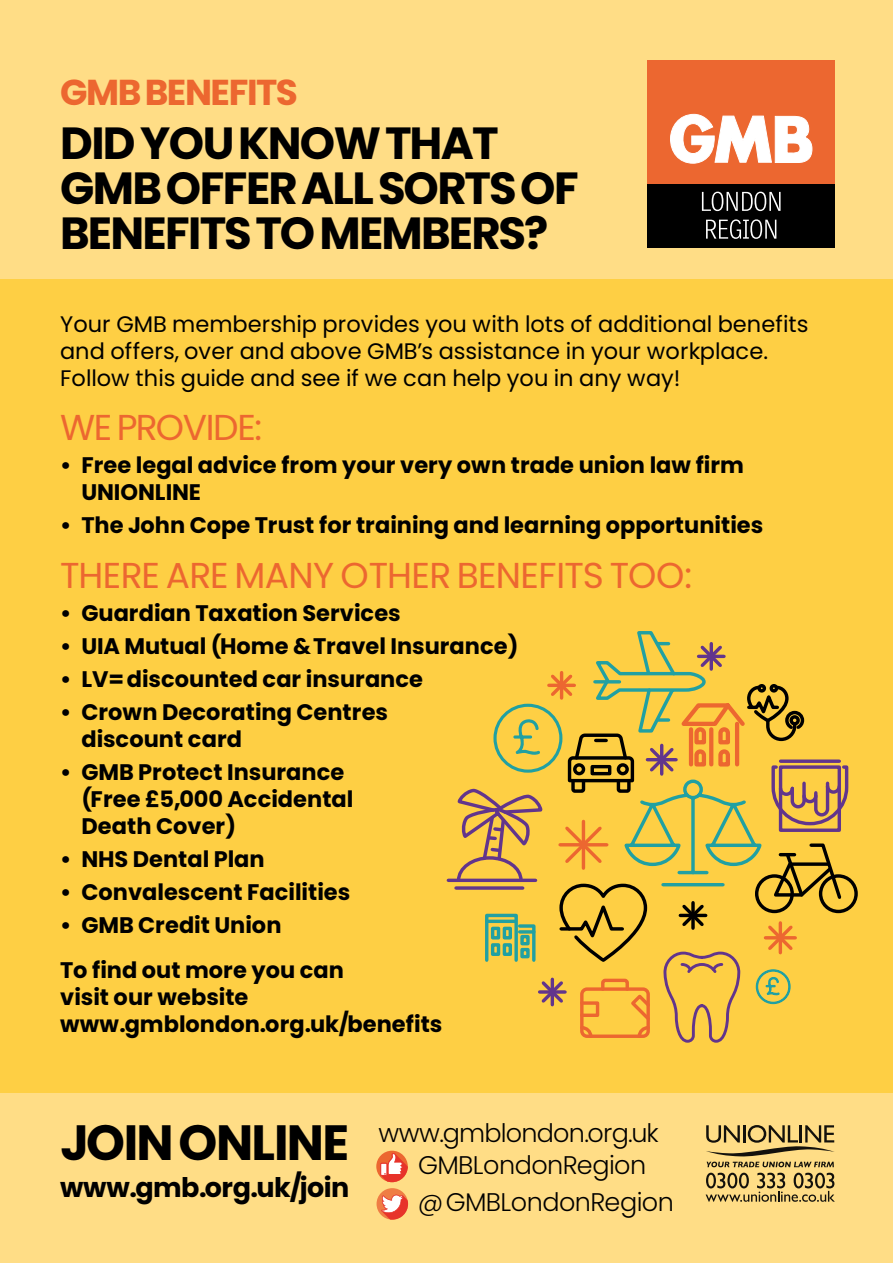
<style>
.page{position:relative;width:893px;height:1263px;background:#fecf44}
.page>*{position:absolute;margin:0;border:0;box-sizing:border-box;transform-origin:0 0}
.t1{font:700 49.5px "Poppins";letter-spacing:-.035em;color:#000}
.t2{font:700 45px/45px "Poppins";letter-spacing:-.04em;color:#000}
.t3{font:36px "Poppins";color:#ec6730}
.t4{font:700 36px "Poppins";letter-spacing:-.04em;color:#ec6730}
.t5{font:700 27px "Poppins";letter-spacing:-.02em;color:#000}
.t6{font:300 25.5px/31.2px "Poppins";letter-spacing:-.025em;color:#000}
.t7{font:700 22.5px/27px "Poppins";color:#000}
.t8{font:22.5px/27px "Poppins";letter-spacing:.005em;color:#000}
</style>
<div class="page">
<div style="left:0;top:0;width:893px;height:279px;background:#ffdd86"></div>
<div style="left:647px;top:60px;width:188px;height:188px;background:#ec6730"></div>
<svg style="left:670px;top:114px;width:142px;height:49px"></svg>
<div style="left:647px;top:184px;width:188px;height:64px;background:#000"></div>
<svg style="left:706px;top:219px;width:70px;height:20px"></svg>
<svg style="left:702px;top:192px;width:78px;height:19px"></svg>
<div style="left:0;top:1093px;width:893px;height:170px;background:#ffdd86"></div>
<svg style="left:706px;top:1125px;width:129px;height:42px"></svg>
<svg style="left:706px;top:1173px;width:129px;height:29px"></svg>
<div style="left:376px;top:1151px;width:32px;height:31px;background:#ec6730;border-radius:50%"></div>
<svg style="left:380px;top:1151px;width:28px;height:31px"></svg>
<div style="left:377px;top:1188px;width:31px;height:32px;background:#ef7d44;border-radius:50%"></div>
<svg style="left:381px;top:1195px;width:27px;height:25px"></svg>
<div style="left:819px;top:874px;width:39px;height:39px;border:3px solid #000;border-radius:50%"></div>
<hr style="left:448px;top:879px;width:88px;height:3px;background:#62358c">
<svg style="left:455px;top:631px;width:395px;height:412px"></svg>
<h3 class="t4" style="left:60px;top:72px;width:239px">GMBBENEFITS</h3>
<h2 class="t2" style="left:60px;top:121px;width:520px">DIDYOUKNOWTHAT<br>GMBOFFERALLSORTSOF<br>BENEFITSTOMEMBERS?</h2>
<p class="t8" style="left:60px;top:311px;width:750px">Your GMB membership provides you with lots of additional benefits and offers, over and above GMB’s assistance in your workplace.<br>Follow this guide and see if we can help you in any way!</p>
<h3 class="t3" style="left:60px;top:406px;width:204px">WE PROVIDE:</h3>
<p class="t7" style="left:81px;top:452px;width:664px;text-indent:-21px">• Free legal advice from your very own trade union law firm<br>UNIONLINE</p>
<p class="t7" style="left:60px;top:512px;width:705px">• The John Cope Trust for training and learning opportunities</p>
<h3 class="t3" style="left:60px;top:554px;width:633px">THERE ARE MANY OTHER BENEFITS TOO:</h3>
<p class="t7" style="left:60px;top:599px;width:342px">• Guardian Taxation Services</p>
<p class="t7" style="left:60px;top:632px;width:460px">• UIA Mutual (Home &amp;Travel Insurance)</p>
<p class="t7" style="left:60px;top:665px;width:364px">• LV=discounted car insurance</p>
<p class="t7" style="left:81px;top:698px;width:308px;text-indent:-21px">• Crown Decorating Centres discount card</p>
<p class="t7" style="left:81px;top:758px;width:274px;text-indent:-21px">• GMB Protect Insurance (Free £5,000 Accidental<br>Death Cover)</p>
<p class="t7" style="left:60px;top:845px;width:206px">• NHS Dental Plan</p>
<p class="t7" style="left:60px;top:878px;width:292px">• Convalescent Facilities</p>
<p class="t7" style="left:60px;top:902px;width:285px;line-height:45px">• GMB Credit Union<br>To find out more you can</p>
<p class="t7" style="left:60px;top:983px;width:384px">visit our website www.gmblondon.org.uk/benefits</p>
<h1 class="t1" style="left:60px;top:1114px;width:290px">JOINONLINE</h1>
<p class="t5" style="left:60px;top:1172px;width:291px">www.gmb.org.uk/join</p>
<p class="t6" style="left:418px;top:1118px;width:242px;text-indent:-39px">www.gmblondon.org.uk<br>GMBLondonRegion</p>
<p class="t6" style="left:418px;top:1187px;width:257px">@GMBLondonRegion</p>
</div>
